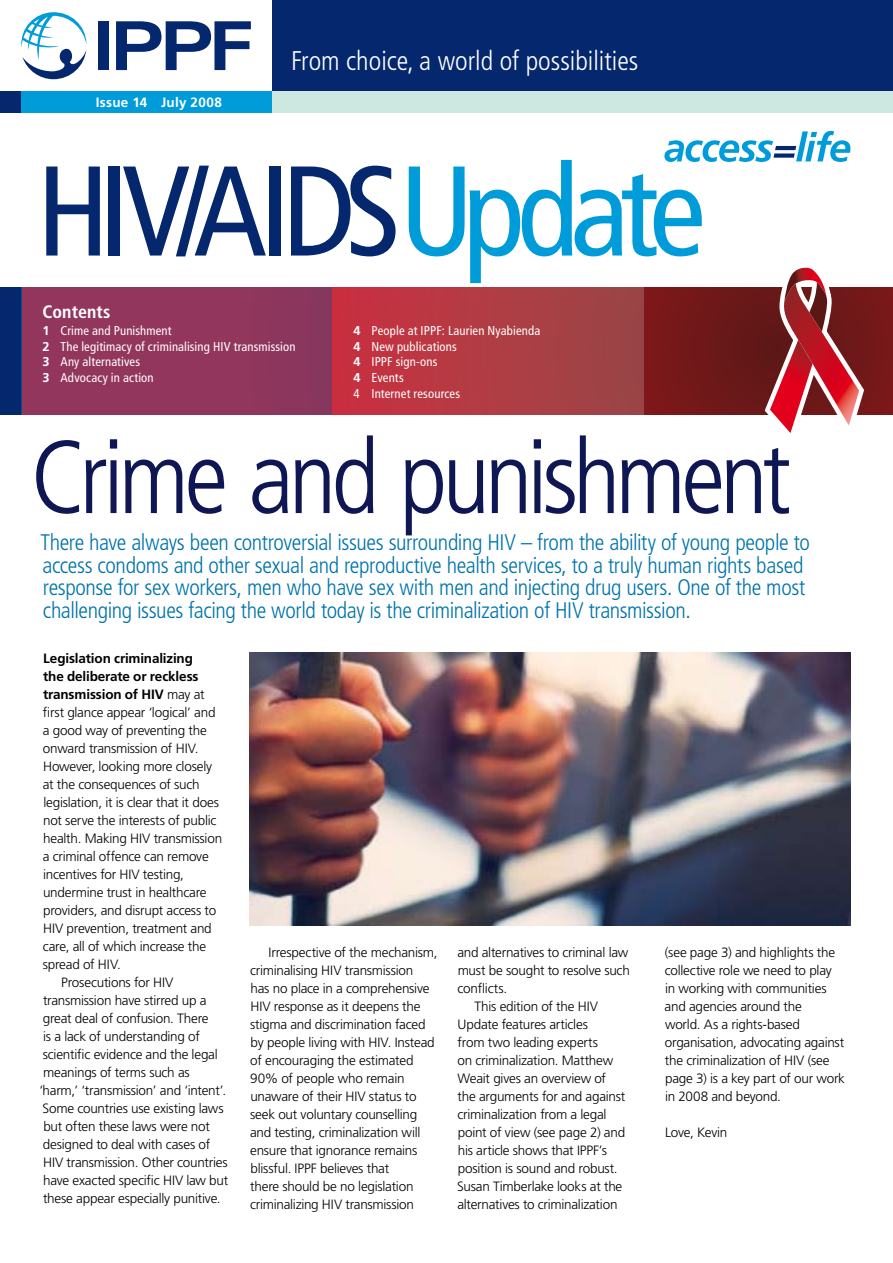
<style>
.page{position:relative;width:893px;height:1263px;background:#fff}
.page>*{position:absolute;margin:0;border:0;box-sizing:border-box;transform-origin:0 0}
.t1{font:condensed 127.5px "Frutiger LT Std";letter-spacing:-.065em;color:#04276e}
.Heading_1{font:300 condensed 103.5px "Frutiger LT Std";letter-spacing:-.05em;color:#0e1654}
.Strapline{font:300 condensed 27px "Frutiger LT Std";color:#fff}
.Heading_-_Standfirst{font:300 condensed 22.5px/22.5px "Frutiger LT Std";letter-spacing:-.02em;color:#0073aa}
.Content_1{font:700 condensed 18px "Frutiger LT Std";letter-spacing:.005em;color:#fff}
.Normal_-_First{font:300 13.5px/18px "Frutiger LT Std";letter-spacing:-.02em;color:#000}
.Folio_White{font:700 13.5px "Frutiger LT Std";letter-spacing:.025em;color:#fff}
.Normal_-_Spaced{font:300 13.5px "Frutiger LT Std";letter-spacing:-.02em;color:#000}
.Content_2{font:condensed 12.75px/15.8px "Frutiger LT Std";letter-spacing:.01em;color:#fff}
.s1{color:#009cda}
.s2{font-weight:700;font-stretch:normal}
.s3{font-weight:700}
</style>
<div class="page">
<svg style="left:643px;top:287px;width:250px;height:127px;background:#721819"></svg>
<div style="left:0;top:287px;width:21px;height:127px;background:#04276e"></div>
<div style="left:21px;top:287px;width:311px;height:127px;background:#93365d"></div>
<div style="left:332px;top:287px;width:311px;height:127px;background:linear-gradient(to right,#ca3040,#984747)"></div>
<svg style="left:664px;top:131px;width:186px;height:31px"></svg>
<div style="left:98px;top:21px;width:10px;height:49px;background:#04276e"></div>
<svg style="left:116px;top:21px;width:135px;height:49px"></svg>
<svg style="left:21px;top:12px;width:65px;height:67px"></svg>
<div style="left:272px;top:0;width:621px;height:91px;background:#04276e"></div>
<div style="left:0;top:91px;width:21px;height:22px;background:#04276e"></div>
<div style="left:272px;top:91px;width:621px;height:22px;background:#cde7e1"></div>
<div style="left:21px;top:91px;width:251px;height:22px;background:#009cda"></div>
<svg style="left:759px;top:267px;width:108px;height:166px"></svg>
<img style="left:250px;top:653px;width:600px;height:273px">
<p class="Folio_White" style="left:96px;top:94px;width:128px">Issue 14 July 2008</p>
<p class="Strapline" style="left:291px;top:46px;width:349px">From choice, a world of possibilities</p>
<p class="t1" style="left:36px;top:137px;width:671px">HIV/AIDS<span class="s1">Update</span></p>
<p class="Content_1" style="left:43px;top:301px;width:70px">Contents</p>
<p class="Content_2" style="left:43px;top:323px;width:255px"><span class="s2">1</span> Crime and Punishment<br><span class="s2">2</span> The legitimacy of criminalising HIV transmission</p>
<p class="Content_2" style="left:43px;top:354px;width:99px"><span class="s2">3</span> Any alternatives</p>
<p class="Content_2" style="left:43px;top:370px;width:113px"><span class="s2">3</span> Advocacy in action</p>
<p class="Content_2" style="left:353px;top:323px;width:188px"><span class="s2">4</span> People at IPPF: Laurien Nyabienda</p>
<p class="Content_2" style="left:353px;top:338px;width:105px"><span class="s2">4</span> New publications</p>
<p class="Content_2" style="left:353px;top:354px;width:86px"><span class="s2">4</span> IPPF sign-ons</p>
<p class="Content_2" style="left:353px;top:370px;width:52px"><span class="s2">4</span> Events</p>
<p class="Content_2" style="left:353px;top:386px;width:108px">4 Internet resources</p>
<p class="Heading_1" style="left:30px;top:419px;width:762px">Crime and punishment</p>
<p class="Heading_-_Standfirst" style="left:40px;top:531px;width:771px">There have always been controversial issues surrounding HIV – from the ability of young people to access condoms and other sexual and reproductive health services, to a truly human rights based response for sex workers, men who have sex with men and injecting drug users. One of the most challenging issues facing the world today is the criminalization of HIV transmission.</p>
<p class="Normal_-_First" style="left:43px;top:649px;width:181px"><span class="s3">Legislation criminalizing<br>the deliberate or reckless transmission of HIV</span> may at first glance appear ‘logical’ and a good way of preventing the onward transmission of HIV.<br>However, looking more closely at the consequences of such legislation, it is clear that it does not serve the interests of public health. Making HIV transmission a criminal offence can remove incentives for HIV testing, undermine trust in healthcare providers, and disrupt access to<br>HIV prevention, treatment and care, all of which increase the spread of HIV.</p>
<p class="Normal_-_First" style="left:39px;top:973px;width:190px;text-indent:22px">Prosecutions for HIV transmission have stirred up a great deal of confusion. There<br>is a lack of understanding of scientific evidence and the legal meanings of terms such as<br>‘harm,’ ‘transmission’ and ‘intent’.<br>Some countries use existing laws but often these laws were not designed to deal with cases of<br>HIV transmission. Other countries have exacted specific HIV law but these appear especially punitive.</p>
<p class="Normal_-_First" style="left:250px;top:944px;width:189px;text-indent:19px">Irrespective of the mechanism, criminalising HIV transmission<br>has no place in a comprehensive<br>HIV response as it deepens the stigma and discrimination faced by people living with HIV. Instead of encouraging the estimated<br>90% of people who remain unaware of their HIV status to seek out voluntary counselling and testing, criminalization will ensure that ignorance remains blissful. IPPF believes that<br>there should be no legislation criminalizing HIV transmission</p>
<p class="Normal_-_First" style="left:457px;top:944px;width:174px;text-align:justify">and alternatives to criminal law must be sought to resolve such conflicts.</p>
<p class="Normal_-_First" style="left:457px;top:998px;width:170px;text-indent:18px">This edition of the HIV<br>Update features articles<br>from two leading experts<br>on criminalization. Matthew<br>Weait gives an overview of the arguments for and against criminalization from a legal point of view (see page 2) and his article shows that IPPF’s position is sound and robust.<br>Susan Timberlake looks at the alternatives to criminalization</p>
<p class="Normal_-_First" style="left:665px;top:944px;width:182px">(see page 3) and highlights the collective role we need to play in working with communities and agencies around the<br>world. As a rights-based organisation, advocating against the criminalization of HIV (see page 3) is a key part of our work in 2008 and beyond.</p>
<p class="Normal_-_Spaced" style="left:665px;top:1125px;width:64px">Love, Kevin</p>
</div>
